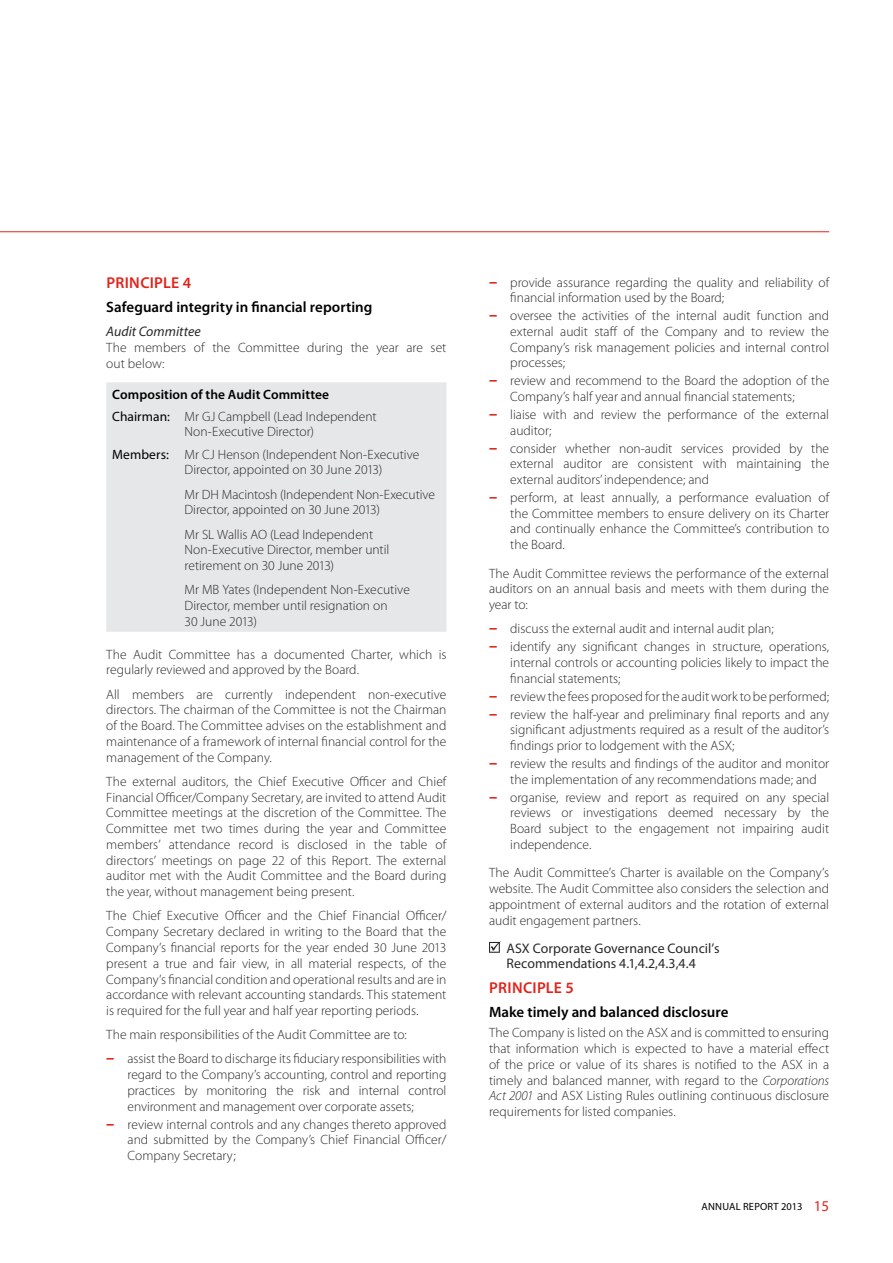
<style>
.page{position:relative;width:893px;height:1263px;background:#fff}
.page>*{position:absolute;margin:0;border:0;box-sizing:border-box;transform-origin:0 0}
.t1{font:600 15.75px "Myriad Pro";letter-spacing:.02em;color:#e2231a}
.t2{font:600 15px "Myriad Pro";color:#000}
.t3{font:13.8px/15.3px "Myriad Pro";letter-spacing:.005em;color:#292829}
.t4{font:italic 13.8px "Myriad Pro";color:#292829}
.t5{font:300 13.5px/15.8px "Myriad Pro";color:#292829;text-align:justify}
.t6{font:600 13.5px/22.2px "Myriad Pro";letter-spacing:.005em;color:#000}
.t7{font:10.5px "Myriad Pro";letter-spacing:.02em;color:#000}
.s1{font-weight:400}
.s2{font-weight:300;color:#292829}
.s3{font-weight:400;color:#000}
.s4{font-weight:700;font-size:16.5px;color:#e2231a}
.s5{font-style:italic}
.s6{font-size:15px;color:#e2231a}
</style>
<div class="page">
<div style="left:106px;top:382px;width:340px;height:250px;background:#e6e7e8"></div>
<svg style="left:489px;top:941px;width:12px;height:12px"></svg>
<hr style="left:0;top:231px;width:829px;height:1px;background:#e2231a">
<p class="t1" style="left:106px;top:273px;width:86px">Principle 4</p>
<p class="t2" style="left:106px;top:298px;width:268px">Safeguard integrity in financial reporting</p>
<p class="t4" style="left:106px;top:323px;width:96px">Audit Committee</p>
<p class="t5" style="left:106px;top:340px;width:342px">The members of the Committee during the year are set out below:</p>
<p class="t6" style="left:112px;top:382px;width:266px">Composition of the Audit Committee<br><span class="s1">Chairman:</span> <span class="s2">Mr GJ Campbell (Lead Independent</span></p>
<p class="t5" style="left:112px;top:421px;width:308px;line-height:22.2px;text-indent:72px">Non-Executive Director)<br><span class="s3">Members:</span> Mr CJ Henson (Independent Non-Executive</p>
<p class="t5" style="left:185px;top:458px;width:252px;line-height:24.3px">Director, appointed on 30 June 2013)<br>Mr DH Macintosh (Independent Non-Executive</p>
<p class="t5" style="left:185px;top:498px;width:197px;line-height:24.3px">Director, appointed on 30 June 2013)<br>Mr SL Wallis AO (Lead Independent</p>
<p class="t5" style="left:185px;top:542px;width:206px">Non-Executive Director, member until retirement on 30 June 2013)</p>
<p class="t5" style="left:185px;top:582px;width:227px;text-align:left">Mr MB Yates (Independent Non-Executive<br>Director, member until resignation on<br>30 June 2013)</p>
<p class="t5" style="left:106px;top:646px;width:342px">The Audit Committee has a documented Charter, which is regularly reviewed and approved by the Board.</p>
<p class="t5" style="left:106px;top:686px;width:342px">All members are currently independent non-executive directors. The chairman of the Committee is not the Chairman of the Board. The Committee advises on the establishment and maintenance of a framework of internal financial control for the management of the Company.</p>
<p class="t5" style="left:106px;top:774px;width:342px">The external auditors, the Chief Executive Officer and Chief Financial Officer/Company Secretary, are invited to attend Audit Committee meetings at the discretion of the Committee. The Committee met two times during the year and Committee members’ attendance record is disclosed in the table of directors’ meetings on page 22 of this Report. The external auditor met with the Audit Committee and the Board during the year, without management being present.</p>
<p class="t5" style="left:106px;top:908px;width:342px">The Chief Executive Officer and the Chief Financial Officer/ Company Secretary declared in writing to the Board that the Company’s financial reports for the year ended 30 June 2013 present a true and fair view, in all material respects, of the Company’s financial condition and operational results and are in accordance with relevant accounting standards. This statement is required for the full year and half year reporting periods.</p>
<p class="t5" style="left:106px;top:1027px;width:302px">The main responsibilities of the Audit Committee are to:</p>
<p class="t5" style="left:128px;top:1051px;width:320px;text-indent:-21px"><span class="s4">–</span> assist the Board to discharge its fiduciary responsibilities with regard to the Company’s accounting, control and reporting practices by monitoring the risk and internal control environment and management over corporate assets;</p>
<p class="t5" style="left:128px;top:1116px;width:320px;text-indent:-21px"><span class="s4">–</span> review internal controls and any changes thereto approved and submitted by the Company’s Chief Financial Officer/ Company Secretary;</p>
<p class="t5" style="left:510px;top:274px;width:320px;text-indent:-21px"><span class="s4">–</span> provide assurance regarding the quality and reliability of financial information used by the Board;</p>
<p class="t5" style="left:510px;top:308px;width:320px;text-indent:-21px"><span class="s4">–</span> oversee the activities of the internal audit function and external audit staff of the Company and to review the Company’s risk management policies and internal control processes;</p>
<p class="t5" style="left:510px;top:373px;width:320px;text-indent:-21px"><span class="s4">–</span> review and recommend to the Board the adoption of the<br>Company’s half year and annual financial statements;</p>
<p class="t5" style="left:510px;top:407px;width:320px;text-indent:-21px"><span class="s4">–</span> liaise with and review the performance of the external auditor;</p>
<p class="t5" style="left:510px;top:440px;width:320px;text-indent:-21px"><span class="s4">–</span> consider whether non-audit services provided by the external auditor are consistent with maintaining the external auditors’ independence; and</p>
<p class="t5" style="left:510px;top:490px;width:320px;text-indent:-21px"><span class="s4">–</span> perform, at least annually, a performance evaluation of the Committee members to ensure delivery on its Charter and continually enhance the Committee’s contribution to the Board.</p>
<p class="t5" style="left:489px;top:566px;width:342px">The Audit Committee reviews the performance of the external auditors on an annual basis and meets with them during the year to:</p>
<p class="t5" style="left:489px;top:621px;width:286px"><span class="s4">–</span> discuss the external audit and internal audit plan;</p>
<p class="t5" style="left:510px;top:639px;width:320px;text-indent:-21px"><span class="s4">–</span> identify any significant changes in structure, operations, internal controls or accounting policies likely to impact the financial statements;</p>
<p class="t5" style="left:489px;top:688px;width:342px"><span class="s4">–</span> review the fees proposed for the audit work to be performed;</p>
<p class="t5" style="left:510px;top:706px;width:320px;text-indent:-21px"><span class="s4">–</span> review the half-year and preliminary final reports and any significant adjustments required as a result of the auditor’s findings prior to lodgement with the ASX;</p>
<p class="t5" style="left:510px;top:756px;width:320px;text-indent:-21px"><span class="s4">–</span> review the results and findings of the auditor and monitor the implementation of any recommendations made; and</p>
<p class="t5" style="left:510px;top:789px;width:320px;text-indent:-21px"><span class="s4">–</span> organise, review and report as required on any special reviews or investigations deemed necessary by the Board subject to the engagement not impairing audit independence.</p>
<p class="t5" style="left:489px;top:865px;width:342px">The Audit Committee’s Charter is available on the Company’s website. The Audit Committee also considers the selection and appointment of external auditors and the rotation of external audit engagement partners.</p>
<p class="t3" style="left:507px;top:940px;width:214px">ASX Corporate Governance Council’s<br>Recommendations 4.1,4.2,4.3,4.4</p>
<p class="t1" style="left:489px;top:978px;width:86px">Principle 5</p>
<p class="t2" style="left:489px;top:1003px;width:241px">Make timely and balanced disclosure</p>
<p class="t5" style="left:489px;top:1025px;width:342px">The Company is listed on the ASX and is committed to ensuring that information which is expected to have a material effect of the price or value of its shares is notified to the ASX in a timely and balanced manner, with regard to the <span class="s5">Corporations Act 2001</span> and ASX Listing Rules outlining continuous disclosure requirements for listed companies.</p>
<p class="t7" style="left:701px;top:1200px;width:129px">Annual Report 2013 <span class="s6">15</span></p>
</div>
